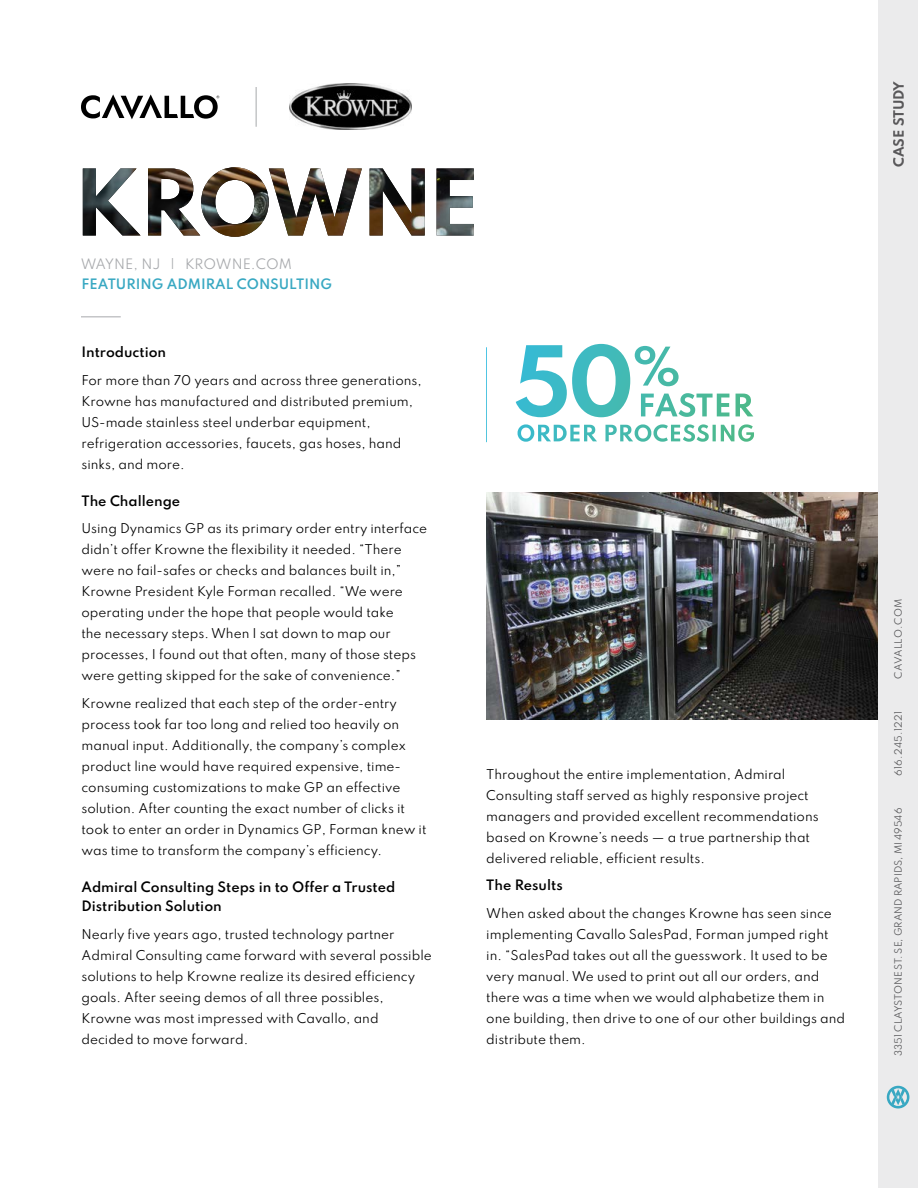
<style>
.page{position:relative;width:918px;height:1188px;background:#fff}
.page>*{position:absolute;margin:0;border:0;box-sizing:border-box;transform-origin:0 0}
.t1{font:100 12.75px/19.5px "Spartan";color:#000}
.t2{font:100 12.75px "Spartan";color:#38a8c2}
.t3{font:100 12.75px "Spartan";color:#a7a9ac}
.t4{font:100 12.75px "Spartan";color:#414042}
.t5{font:100 12px/21px "Spartan";color:#000}
.t6{font:100 9px "Spartan";color:#545456}
.t7{font:100 9px "Spartan";letter-spacing:.03em;color:#545456}
</style>
<div class="page">
<svg style="left:486px;top:344px;width:199px;height:98px"></svg>
<img style="left:486px;top:493px;width:392px;height:226px">
<hr style="left:81px;top:316px;width:40px;height:1px;background:#a7a9ac">
<hr style="left:256px;top:87px;width:1px;height:40px;background:#a7a9ac">
<svg style="left:81px;top:94px;width:138px;height:25px"></svg>
<div style="left:878px;top:0;width:40px;height:1188px;background:#ebebec"></div>
<svg style="left:887px;top:1086px;width:22px;height:22px"></svg>
<img style="left:83px;top:167px;width:391px;height:70px">
<img style="left:289px;top:84px;width:122px;height:45px">
<p class="t3" style="left:81px;top:255px;width:213px">WAYNE, NJ | KROWNE.COM</p>
<p class="t2" style="left:81px;top:274px;width:252px">FEATURING ADMIRAL CONSULTING</p>
<p class="t1" style="left:81px;top:342px;width:86px">Introduction</p>
<p class="t5" style="left:81px;top:369px;width:342px">For more than 70 years and across three generations, Krowne has manufactured and distributed premium, US-made stainless steel underbar equipment, refrigeration accessories, faucets, gas hoses, hand sinks, and more.</p>
<p class="t1" style="left:81px;top:490px;width:100px">The Challenge</p>
<p class="t5" style="left:81px;top:518px;width:347px">Using Dynamics GP as its primary order entry interface didn’t offer Krowne the flexibility it needed. “There were no fail-safes or checks and balances built in,” Krowne President Kyle Forman recalled. “We were operating under the hope that people would take<br>the necessary steps. When I sat down to map our processes, I found out that often, many of those steps were getting skipped for the sake of convenience.”</p>
<p class="t5" style="left:81px;top:693px;width:347px">Krowne realized that each step of the order-entry process took far too long and relied too heavily on manual input. Additionally, the company’s complex product line would have required expensive, time&shy;consuming customizations to make GP an effective solution. After counting the exact number of clicks it took to enter an order in Dynamics GP, Forman knew it was time to transform the company’s efficiency.</p>
<p class="t1" style="left:81px;top:877px;width:315px">Admiral Consulting Steps in to Offer a Trusted<br>Distribution Solution</p>
<p class="t5" style="left:81px;top:924px;width:352px">Nearly five years ago, trusted technology partner Admiral Consulting came forward with several possible solutions to help Krowne realize its desired efficiency goals. After seeing demos of all three possibles, Krowne was most impressed with Cavallo, and decided to move forward.</p>
<p class="t4" style="left:889px;top:167px;width:87px;rotate:-90deg">CASE STUDY</p>
<p class="t5" style="left:486px;top:763px;width:334px">Throughout the entire implementation, Admiral Consulting staff served as highly responsive project managers and provided excellent recommendations based on Krowne’s needs — a true partnership that delivered reliable, efficient results.</p>
<p class="t1" style="left:486px;top:875px;width:78px">The Results</p>
<p class="t5" style="left:486px;top:903px;width:360px">When asked about the changes Krowne has seen since implementing Cavallo SalesPad, Forman jumped right in. “SalesPad takes out all the guesswork. It used to be very manual. We used to print out all our orders, and there was a time when we would alphabetize them in one building, then drive to one of our other buildings and distribute them.</p>
<p class="t7" style="left:892px;top:679px;width:81px;rotate:-90deg">CAVALLO.COM</p>
<p class="t7" style="left:892px;top:776px;width:66px;rotate:-90deg">616.245.1221</p>
<p class="t6" style="left:892px;top:1056px;width:250px;rotate:-90deg">3351 CLAYSTONE ST. SE, GRAND RAPIDS, MI 49546</p>
</div>
